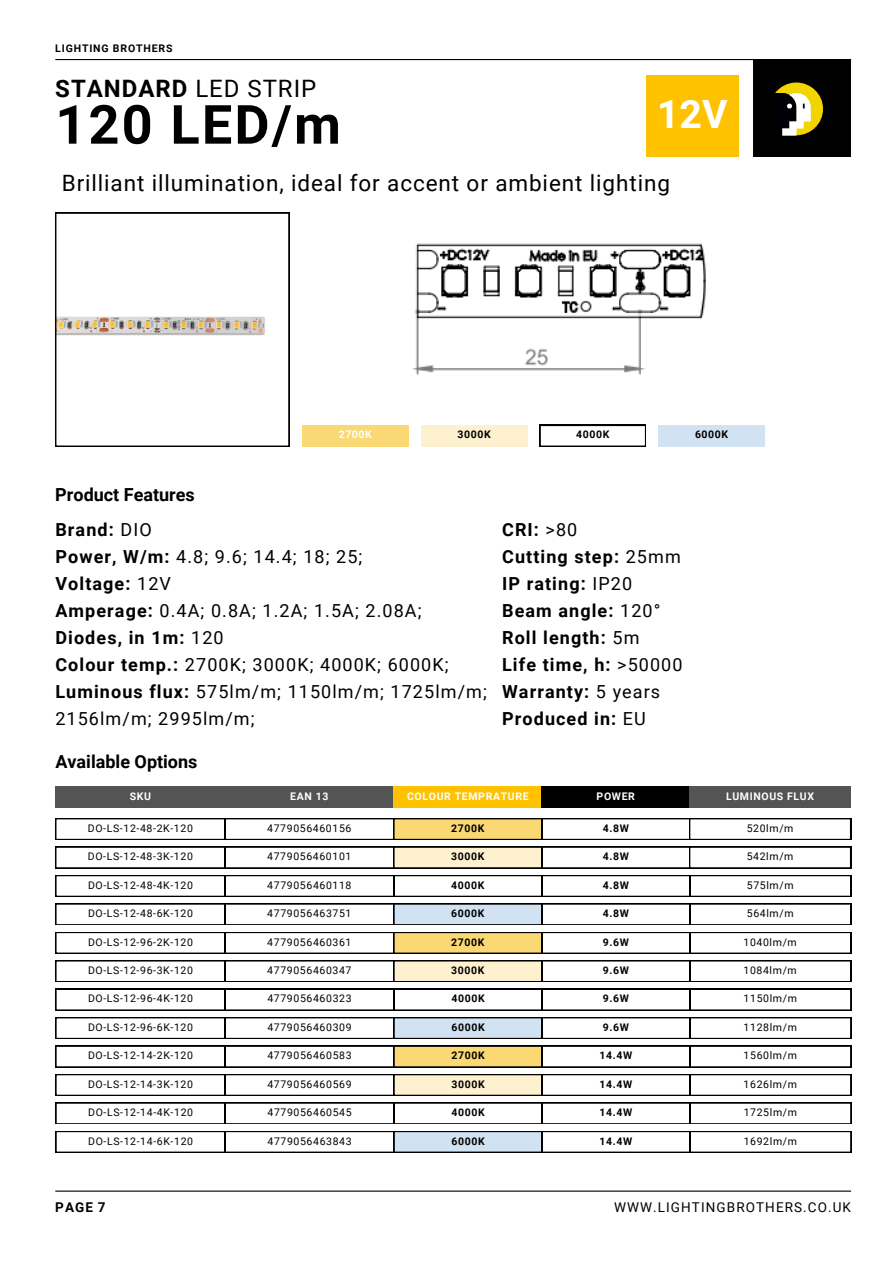
<style>
.page{position:relative;width:894px;height:1264px;background:#fff}
.page>*{position:absolute;margin:0;border:0;box-sizing:border-box;transform-origin:0 0}
.t1{font:700 54px "Roboto";letter-spacing:.04em;color:#000}
.t2{font:700 39px "Roboto";color:#fff}
.t3{font:700 24px "Roboto";letter-spacing:.04em;color:#000}
.t4{font:22.5px "Roboto";letter-spacing:.04em;color:#000}
.t5{font:18px/27px "Roboto";letter-spacing:.06em;color:#000}
.t6{font:700 18px/27px "Roboto";letter-spacing:.06em;color:#000}
.t7{font:700 18px "Roboto";color:#000}
.t8{font:13.5px "Roboto";letter-spacing:.08em;color:#000}
.t9{font:700 13.5px "Roboto";color:#000}
.t10{font:10.5px "Roboto";letter-spacing:.06em;color:#000}
.t11{font:700 10.5px "Roboto";letter-spacing:.06em;color:#000}
.t12{font:700 10.5px "Roboto";letter-spacing:.06em;color:#fff}
.t13{font:700 10.5px "Roboto";letter-spacing:.08em;color:#000}
.s1{font-weight:400}
.s2{font-weight:700}
</style>
<div class="page">
<hr style="left:55px;top:1190px;width:795px;height:1px;background:#000">
<div style="left:55px;top:786px;width:170px;height:22px;background:#545454"></div>
<div style="left:224px;top:786px;width:170px;height:22px;background:#545454"></div>
<div style="left:393px;top:818px;width:149px;height:22px;background:#000"></div>
<div style="left:393px;top:960px;width:149px;height:22px;background:#000"></div>
<div style="left:393px;top:903px;width:149px;height:22px;background:#17191b"></div>
<div style="left:393px;top:786px;width:149px;height:22px;background:#ffc200"></div>
<div style="left:541px;top:786px;width:149px;height:22px;background:#000"></div>
<hr style="left:55px;top:59px;width:795px;height:1px;background:#000">
<div style="left:753px;top:60px;width:97px;height:97px;background:#000"></div>
<svg style="left:775px;top:82px;width:48px;height:53px"></svg>
<div style="left:689px;top:786px;width:161px;height:22px;background:#545454"></div>
<div style="left:302px;top:425px;width:106px;height:21px;background:#fad873"></div>
<div style="left:421px;top:425px;width:106px;height:21px;background:#fdf1cf"></div>
<div style="left:658px;top:425px;width:106px;height:21px;background:#d1e2f2"></div>
<svg style="left:539px;top:425px;width:106px;height:21px"></svg>
<div style="left:646px;top:75px;width:92px;height:82px;background:#ffc200"></div>
<img style="left:412px;top:243px;width:294px;height:132px">
<svg style="left:55px;top:213px;width:234px;height:233px"></svg>
<svg style="left:55px;top:818px;width:795px;height:21px"></svg>
<svg style="left:55px;top:932px;width:795px;height:21px"></svg>
<svg style="left:55px;top:1045px;width:796px;height:22px"></svg>
<svg style="left:55px;top:875px;width:795px;height:21px"></svg>
<svg style="left:55px;top:988px;width:796px;height:22px"></svg>
<svg style="left:56px;top:1102px;width:795px;height:21px"></svg>
<svg style="left:55px;top:846px;width:795px;height:22px"></svg>
<svg style="left:55px;top:960px;width:795px;height:21px"></svg>
<svg style="left:55px;top:1074px;width:796px;height:21px"></svg>
<svg style="left:55px;top:903px;width:795px;height:21px"></svg>
<svg style="left:55px;top:1017px;width:796px;height:21px"></svg>
<svg style="left:56px;top:1131px;width:795px;height:21px"></svg>
<p class="t13" style="left:55px;top:42px;width:119px">LIGHTING BROTHERS</p>
<p class="t3" style="left:55px;top:74px;width:262px">STANDARD <span class="s1">LED STRIP</span></p>
<p class="t1" style="left:55px;top:94px;width:287px">120 LED/m</p>
<p class="t2" style="left:657px;top:92px;width:72px">12V</p>
<p class="t4" style="left:62px;top:170px;width:609px">Brilliant illumination, ideal for accent or ambient lighting</p>
<p class="t7" style="left:55px;top:484px;width:141px">Product Features</p>
<p class="t12" style="left:338px;top:429px;width:35px">2700K</p>
<p class="t11" style="left:457px;top:429px;width:35px">3000K</p>
<p class="t11" style="left:576px;top:429px;width:35px">4000K</p>
<p class="t11" style="left:694px;top:429px;width:35px">6000K</p>
<p class="t5" style="left:55px;top:516px;width:433px"><span class="s2">Brand:</span> DIO<br><span class="s2">Power, W/m:</span> 4.8; 9.6; 14.4; 18; 25;<br><span class="s2">Voltage:</span> 12V<br><span class="s2">Amperage:</span> 0.4A; 0.8A; 1.2A; 1.5A; 2.08A;<br><span class="s2">Diodes, in 1m:</span> 120<br><span class="s2">Colour temp.:</span> 2700K; 3000K; 4000K; 6000K;<br><span class="s2">Luminous flux:</span> 575lm/m; 1150lm/m; 1725lm/m;<br>2156lm/m; 2995lm/m;</p>
<p class="t7" style="left:55px;top:751px;width:143px">Available Options</p>
<p class="t6" style="left:502px;top:516px;width:182px">CRI: <span class="s1">&gt;80<br></span>Cutting step: <span class="s1">25mm<br></span>IP rating: <span class="s1">IP20<br></span>Beam angle: <span class="s1">120°<br></span>Roll length: <span class="s1">5m<br></span>Life time, h: <span class="s1">&gt;50000<br></span>Warranty: <span class="s1">5 years<br></span>Produced in: <span class="s1">EU</span></p>
<p class="t12" style="left:130px;top:790px;width:23px">SKU</p>
<p class="t12" style="left:290px;top:790px;width:40px">EAN 13</p>
<p class="t12" style="left:407px;top:790px;width:123px">COLOUR TEMPRATURE</p>
<p class="t12" style="left:596px;top:790px;width:40px">POWER</p>
<p class="t12" style="left:725px;top:790px;width:90px">LUMINOUS FLUX</p>
<p class="t10" style="left:88px;top:822px;width:106px">DO-LS-12-48-2K-120</p>
<h5 class="t10" style="left:267px;top:822px;width:86px">4779056460156</h5>
<p class="t11" style="left:451px;top:822px;width:35px">2700K</p>
<p class="t11" style="left:602px;top:822px;width:28px">4.8W</p>
<p class="t10" style="left:746px;top:822px;width:48px">520lm/m</p>
<h4 class="t10" style="left:88px;top:850px;width:106px">DO-LS-12-48-3K-120</h4>
<p class="t10" style="left:267px;top:850px;width:86px">4779056460101</p>
<p class="t11" style="left:451px;top:850px;width:35px">3000K</p>
<p class="t11" style="left:602px;top:850px;width:28px">4.8W</p>
<p class="t10" style="left:746px;top:850px;width:48px">542lm/m</p>
<h3 class="t10" style="left:88px;top:878px;width:106px">DO-LS-12-48-4K-120</h3>
<h6 class="t10" style="left:267px;top:878px;width:86px">4779056460118</h6>
<p class="t11" style="left:451px;top:878px;width:35px">4000K</p>
<p class="t11" style="left:602px;top:878px;width:28px">4.8W</p>
<p class="t10" style="left:746px;top:878px;width:48px">575lm/m</p>
<p class="t10" style="left:88px;top:907px;width:106px">DO-LS-12-48-6K-120</p>
<p class="t10" style="left:267px;top:907px;width:86px">4779056463751</p>
<p class="t11" style="left:451px;top:907px;width:35px">6000K</p>
<p class="t11" style="left:602px;top:907px;width:28px">4.8W</p>
<p class="t10" style="left:746px;top:907px;width:48px">564lm/m</p>
<p class="t10" style="left:88px;top:935px;width:106px">DO-LS-12-96-2K-120</p>
<h6 class="t10" style="left:267px;top:935px;width:86px">4779056460361</h6>
<p class="t11" style="left:451px;top:935px;width:35px">2700K</p>
<p class="t11" style="left:602px;top:935px;width:28px">9.6W</p>
<p class="t10" style="left:743px;top:935px;width:55px">1040lm/m</p>
<p class="t10" style="left:88px;top:964px;width:106px">DO-LS-12-96-3K-120</p>
<p class="t10" style="left:267px;top:964px;width:86px">4779056460347</p>
<p class="t11" style="left:451px;top:964px;width:35px">3000K</p>
<p class="t11" style="left:602px;top:964px;width:28px">9.6W</p>
<p class="t10" style="left:743px;top:964px;width:55px">1084lm/m</p>
<h2 class="t10" style="left:88px;top:992px;width:106px">DO-LS-12-96-4K-120</h2>
<p class="t10" style="left:267px;top:992px;width:86px">4779056460323</p>
<p class="t11" style="left:451px;top:992px;width:35px">4000K</p>
<p class="t11" style="left:602px;top:992px;width:28px">9.6W</p>
<p class="t10" style="left:743px;top:992px;width:55px">1150lm/m</p>
<p class="t10" style="left:88px;top:1021px;width:106px">DO-LS-12-96-6K-120</p>
<p class="t10" style="left:267px;top:1021px;width:86px">4779056460309</p>
<p class="t11" style="left:451px;top:1021px;width:35px">6000K</p>
<p class="t11" style="left:602px;top:1021px;width:28px">9.6W</p>
<p class="t10" style="left:743px;top:1021px;width:55px">1128lm/m</p>
<p class="t10" style="left:88px;top:1049px;width:106px">DO-LS-12-14-2K-120</p>
<h5 class="t10" style="left:267px;top:1049px;width:86px">4779056460583</h5>
<p class="t11" style="left:451px;top:1049px;width:35px">2700K</p>
<p class="t11" style="left:599px;top:1049px;width:34px">14.4W</p>
<p class="t10" style="left:743px;top:1049px;width:55px">1560lm/m</p>
<p class="t10" style="left:88px;top:1077px;width:106px">DO-LS-12-14-3K-120</p>
<p class="t10" style="left:267px;top:1077px;width:86px">4779056460569</p>
<p class="t11" style="left:451px;top:1077px;width:35px">3000K</p>
<p class="t11" style="left:599px;top:1077px;width:34px">14.4W</p>
<p class="t10" style="left:743px;top:1077px;width:55px">1626lm/m</p>
<h1 class="t10" style="left:88px;top:1106px;width:106px">DO-LS-12-14-4K-120</h1>
<p class="t10" style="left:267px;top:1106px;width:86px">4779056460545</p>
<p class="t11" style="left:451px;top:1106px;width:35px">4000K</p>
<p class="t11" style="left:599px;top:1106px;width:34px">14.4W</p>
<p class="t10" style="left:743px;top:1106px;width:55px">1725lm/m</p>
<p class="t10" style="left:88px;top:1134px;width:106px">DO-LS-12-14-6K-120</p>
<p class="t10" style="left:267px;top:1134px;width:86px">4779056463843</p>
<p class="t11" style="left:451px;top:1134px;width:35px">6000K</p>
<p class="t11" style="left:599px;top:1134px;width:34px">14.4W</p>
<p class="t10" style="left:743px;top:1134px;width:55px">1692lm/m</p>
<p class="t9" style="left:55px;top:1199px;width:52px">PAGE 7</p>
<p class="t8" style="left:614px;top:1199px;width:238px">WWW.LIGHTINGBROTHERS.CO.UK</p>
</div>
